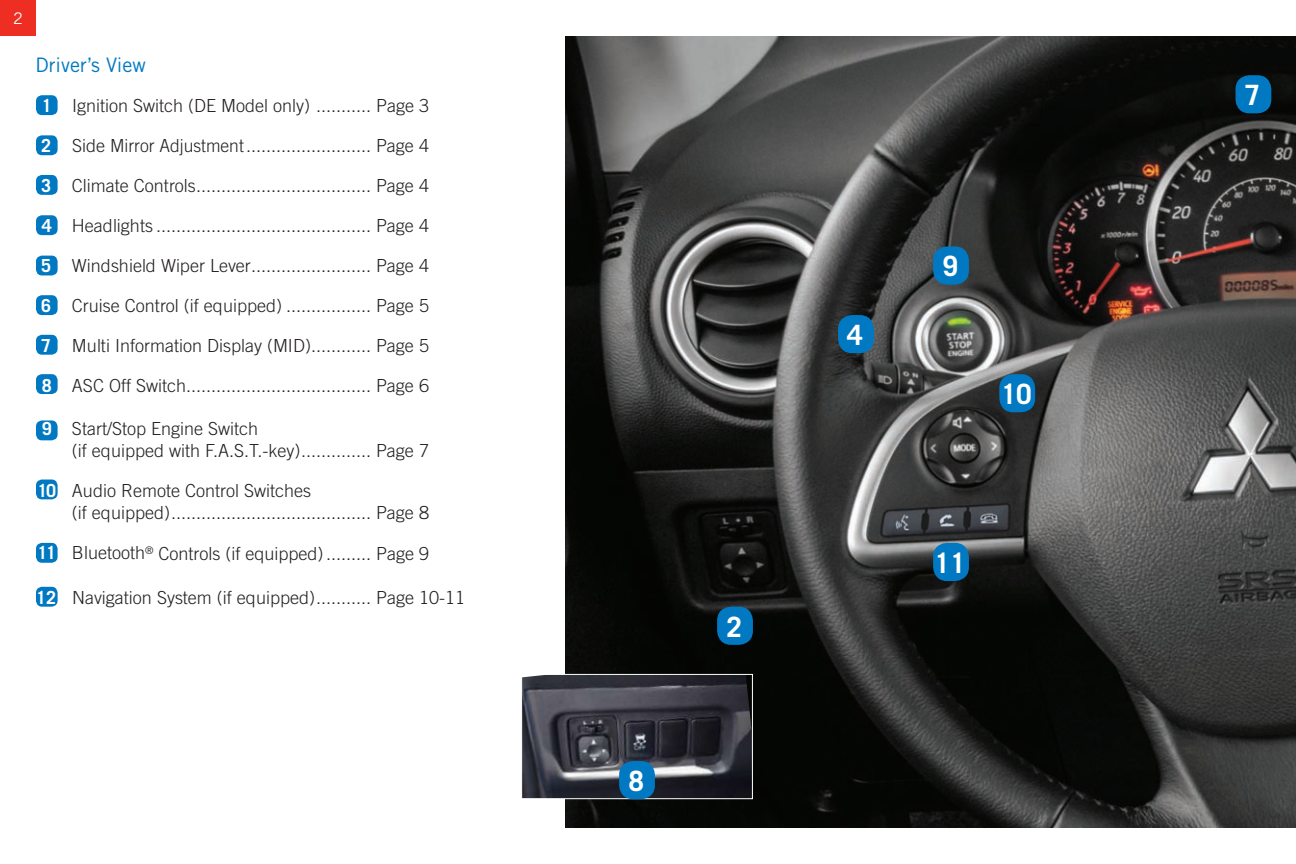
<style>
.page{position:relative;width:1296px;height:864px;background:#fff}
.page>*{position:absolute;margin:0;border:0;box-sizing:border-box;transform-origin:0 0}
.t1{font:700 28px "Trade Gothic";color:#fff}
.t2{font:20px "Trade Gothic";color:#0079c2}
.t3{font:300 18px/22px "Trade Gothic";color:#231f20}
.t4{font:16px "Trade Gothic";color:#fff}
.s1{font-weight:700;color:#fff}
</style>
<div class="page">
<img style="left:566px;top:36px;width:730px;height:792px">
<div style="left:36px;top:135px;width:22px;height:20px;background:#0079c2;border-radius:6px"></div>
<div style="left:36px;top:95px;width:22px;height:20px;background:#0079c2;border-radius:6px"></div>
<div style="left:36px;top:175px;width:22px;height:20px;background:#0079c2;border-radius:6px"></div>
<div style="left:36px;top:256px;width:22px;height:19px;background:#0079c2;border-radius:6px"></div>
<div style="left:36px;top:215px;width:22px;height:20px;background:#0079c2;border-radius:6px"></div>
<div style="left:36px;top:295px;width:22px;height:20px;background:#0079c2;border-radius:6px"></div>
<div style="left:36px;top:335px;width:22px;height:20px;background:#0079c2;border-radius:6px"></div>
<div style="left:36px;top:374px;width:22px;height:20px;background:#0079c2;border-radius:6px"></div>
<div style="left:36px;top:480px;width:22px;height:19px;background:#0079c2;border-radius:6px"></div>
<div style="left:36px;top:420px;width:22px;height:20px;background:#0079c2;border-radius:6px"></div>
<div style="left:36px;top:543px;width:22px;height:20px;background:#0079c2;border-radius:6px"></div>
<div style="left:36px;top:587px;width:22px;height:20px;background:#0079c2;border-radius:6px"></div>
<div style="left:0;top:0;width:36px;height:36px;background:#ee2e22"></div>
<div style="left:838px;top:315px;width:36px;height:38px;background:#0079c2;border-radius:14px"></div>
<div style="left:1236px;top:75px;width:35px;height:38px;background:#0079c2;border-radius:14px"></div>
<div style="left:933px;top:246px;width:36px;height:39px;background:#0079c2;border-radius:14px"></div>
<div style="left:999px;top:374px;width:36px;height:38px;background:#0079c2;border-radius:14px"></div>
<div style="left:933px;top:543px;width:36px;height:38px;background:#0079c2;border-radius:14px"></div>
<img style="left:523px;top:676px;width:228px;height:121px">
<div style="left:521px;top:674px;width:232px;height:125px;border:1px solid #fff"></div>
<div style="left:717px;top:607px;width:36px;height:38px;background:#0079c2;border-radius:14px"></div>
<div style="left:619px;top:761px;width:36px;height:38px;background:#0079c2;border-radius:14px"></div>
<p class="t4" style="left:13px;top:9px;width:11px">2</p>
<p class="t2" style="left:36px;top:52px;width:112px">Driver’s View</p>
<p class="t3" style="left:42px;top:94px;width:389px"><span class="s1">1</span> Ignition Switch (DE Model only) ........... Page 3</p>
<p class="t3" style="left:41px;top:134px;width:390px"><span class="s1">2</span> Side Mirror Adjustment......................... Page 4</p>
<p class="t3" style="left:41px;top:174px;width:390px"><span class="s1">3</span> Climate Controls................................... Page 4</p>
<p class="t3" style="left:42px;top:214px;width:389px"><span class="s1">4</span> Headlights ........................................... Page 4</p>
<p class="t3" style="left:41px;top:254px;width:390px"><span class="s1">5</span> Windshield Wiper Lever........................ Page 4</p>
<p class="t3" style="left:41px;top:294px;width:390px"><span class="s1">6</span> Cruise Control (if equipped) ................. Page 5</p>
<p class="t3" style="left:41px;top:334px;width:389px"><span class="s1">7</span> Multi Information Display (MID)............ Page 5</p>
<p class="t3" style="left:42px;top:374px;width:389px"><span class="s1">8</span> ASC Off Switch..................................... Page 6</p>
<p class="t3" style="left:72px;top:418px;width:359px;text-indent:-30px"><span class="s1">9</span> Start/Stop Engine Switch<br>(if equipped with F.A.S.T.-key).............. Page 7</p>
<p class="t3" style="left:72px;top:480px;width:359px;text-indent:-35px"><span class="s1">10</span> Audio Remote Control Switches<br>(if equipped)........................................ Page 8</p>
<p class="t3" style="left:37px;top:542px;width:393px"><span class="s1">11</span> Bluetooth<sup>®</sup> Controls (if equipped)......... Page 9</p>
<p class="t3" style="left:36px;top:586px;width:431px"><span class="s1">12</span> Navigation System (if equipped)........... Page 10-11</p>
<h1 class="t1" style="left:628px;top:764px;width:17px">8</h1>
<h1 class="t1" style="left:726px;top:609px;width:17px">2</h1>
<h1 class="t1" style="left:847px;top:318px;width:17px">4</h1>
<h1 class="t1" style="left:942px;top:249px;width:17px">9</h1>
<h1 class="t1" style="left:1001px;top:377px;width:32px">10</h1>
<h1 class="t1" style="left:935px;top:546px;width:33px">11</h1>
<h1 class="t1" style="left:1245px;top:78px;width:17px">7</h1>
</div>
